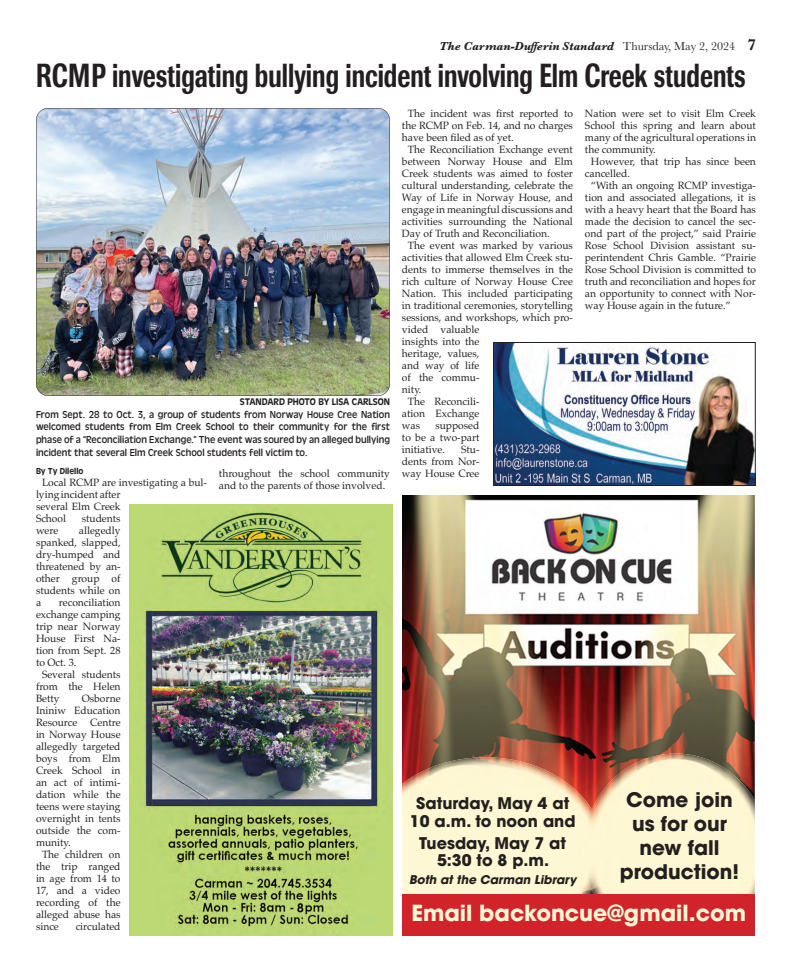
<style>
.page{position:relative;width:792px;height:972px;background:#fff}
.page>*{position:absolute;margin:0;border:0;box-sizing:border-box;transform-origin:0 0}
.t1{font:500 33px "Imago";color:#231f20;scale:.7 1}
.t2{font:700 22px "ITC Avant Garde Pro";color:#fef7d4}
.t3{font:700 20px/24px "ITC Avant Garde Pro";color:#231f20;text-align:center}
.t4{font:700 16px/17.6px "ITC Avant Garde Pro";color:#231f20;text-align:center}
.t5{font:italic 700 12px "Baskerville";color:#231f20}
.t6{font:italic 700 12px "ITC Avant Garde Pro";color:#231f20}
.t7{font:10.5px/12px "Palatino";color:#231f20;text-align:justify}
.t8{font:10.5px/12.6px "Antique Oli";color:#231f20;text-align:justify;scale:.95 1}
.t9{font:500 10px "Antique Oli";letter-spacing:-.005em;color:#231f20;scale:.95 1}
.t10{font:500 9px "Antique Oli";color:#231f20;scale:.95 1}
.s1{font-weight:400;font-style:normal}
.s2{font-style:normal;font-size:16px}
</style>
<div class="page">
<img style="left:402px;top:495px;width:353px;height:262px">
<img style="left:402px;top:757px;width:190px;height:138px">
<img style="left:592px;top:754px;width:163px;height:141px">
<img style="left:583px;top:809px;width:21px;height:80px">
<div style="left:402px;top:895px;width:353px;height:41px;background:#d1232a"></div>
<img style="left:130px;top:504px;width:262px;height:432px">
<img style="left:495px;top:344px;width:259px;height:140px">
<div style="left:493px;top:342px;width:263px;height:144px;border:1px solid #231f20"></div>
<img style="left:36px;top:108px;width:354px;height:288px">
<p class="t5" style="left:439px;top:42px;width:318px">The Carman-Dufferin Standard <span class="s1">Thursday, May 2, 2024</span> <span class="s2">7</span></p>
<h1 class="t1" style="left:36px;top:64px;width:1015px">RCMP investigating bullying incident involving Elm Creek students</h1>
<p class="t9" style="left:240px;top:398px;width:159px">STANDARD PHOTO BY LISA CARLSON</p>
<p class="t8" style="left:36px;top:409px;width:374px">From Sept. 28 to Oct. 3, a group of students from Norway House Cree Nation welcomed students from Elm Creek School to their community for the first phase of a “Reconciliation Exchange.” The event was soured by an alleged bullying incident that several Elm Creek School students fell victim to.</p>
<p class="t10" style="left:36px;top:468px;width:52px">By Ty Dilello</p>
<p class="t7" style="left:36px;top:478px;width:172px;text-align:left;text-indent:6px">Local RCMP are investigating a bul&shy;lying incident after<br>several Elm Creek<br>School</p>
<p class="t7" style="left:82px;top:514px;width:40px">students</p>
<p class="t7" style="left:36px;top:526px;width:86px;text-indent:43px">allegedly spanked, slapped, dry-humped and threatened by an&shy;other group of students while on a</p>
<p class="t7" style="left:36px;top:526px;width:24px">were</p>
<p class="t7" style="left:59px;top:598px;width:63px">reconciliation</p>
<p class="t7" style="left:36px;top:610px;width:86px">exchange camping</p>
<p class="t7" style="left:36px;top:622px;width:86px">trip near Norway</p>
<p class="t7" style="left:36px;top:634px;width:86px">House First Na-</p>
<p class="t7" style="left:36px;top:646px;width:86px">tion from Sept. 28</p>
<p class="t7" style="left:36px;top:658px;width:42px">to Oct. 3.</p>
<p class="t7" style="left:42px;top:670px;width:80px">Several students</p>
<p class="t7" style="left:36px;top:682px;width:86px">from the Helen</p>
<p class="t7" style="left:36px;top:694px;width:25px">Betty</p>
<p class="t7" style="left:82px;top:694px;width:40px">Osborne</p>
<p class="t7" style="left:36px;top:706px;width:86px">Ininiw Education</p>
<p class="t7" style="left:36px;top:718px;width:86px">Resource Centre</p>
<p class="t7" style="left:36px;top:730px;width:86px">in Norway House</p>
<p class="t7" style="left:36px;top:742px;width:86px">allegedly targeted</p>
<p class="t7" style="left:36px;top:754px;width:86px">boys from Elm</p>
<p class="t7" style="left:36px;top:766px;width:86px">Creek School in</p>
<p class="t7" style="left:36px;top:778px;width:86px">an act of intimi-</p>
<p class="t7" style="left:36px;top:790px;width:86px">dation while the</p>
<p class="t7" style="left:36px;top:802px;width:86px">teens were staying</p>
<p class="t7" style="left:36px;top:814px;width:86px">overnight in tents</p>
<p class="t7" style="left:36px;top:826px;width:86px">outside the com-</p>
<p class="t7" style="left:36px;top:838px;width:36px">munity.</p>
<p class="t7" style="left:42px;top:850px;width:80px">The children on</p>
<p class="t7" style="left:36px;top:862px;width:86px">the trip ranged</p>
<p class="t7" style="left:36px;top:874px;width:86px">in age from 14 to</p>
<p class="t7" style="left:36px;top:886px;width:86px">17, and a video</p>
<p class="t7" style="left:36px;top:898px;width:86px">recording of the</p>
<p class="t7" style="left:36px;top:910px;width:86px">alleged abuse has</p>
<p class="t7" style="left:36px;top:922px;width:24px">since</p>
<p class="t7" style="left:76px;top:922px;width:46px">circulated</p>
<p class="t7" style="left:219px;top:468px;width:173px">throughout the school community and to the parents of those involved.</p>
<p class="t7" style="left:408px;top:108px;width:167px">The incident was first reported to</p>
<p class="t7" style="left:402px;top:120px;width:172px">the RCMP on Feb. 14, and no charges</p>
<p class="t7" style="left:402px;top:132px;width:113px">have been filed as of yet.</p>
<p class="t7" style="left:408px;top:144px;width:166px">The Reconciliation Exchange event</p>
<p class="t7" style="left:402px;top:156px;width:172px">between Norway House and Elm</p>
<p class="t7" style="left:402px;top:168px;width:173px">Creek students was aimed to foster</p>
<p class="t7" style="left:402px;top:180px;width:172px">cultural understanding, celebrate the</p>
<p class="t7" style="left:402px;top:192px;width:173px">Way of Life in Norway House, and</p>
<p class="t7" style="left:402px;top:204px;width:172px">engage in meaningful discussions and</p>
<p class="t7" style="left:402px;top:216px;width:172px">activities surrounding the National</p>
<p class="t7" style="left:402px;top:228px;width:149px">Day of Truth and Reconciliation.</p>
<p class="t7" style="left:408px;top:240px;width:167px">The event was marked by various</p>
<p class="t7" style="left:402px;top:252px;width:172px">activities that allowed Elm Creek stu-</p>
<p class="t7" style="left:402px;top:264px;width:172px">dents to immerse themselves in the</p>
<p class="t7" style="left:402px;top:276px;width:172px">rich culture of Norway House Cree</p>
<p class="t7" style="left:402px;top:288px;width:172px">Nation. This included participating</p>
<p class="t7" style="left:402px;top:300px;width:172px">in traditional ceremonies, storytelling</p>
<p class="t7" style="left:402px;top:312px;width:172px">sessions, and workshops, which pro-</p>
<p class="t7" style="left:402px;top:324px;width:79px">vided valuable</p>
<p class="t7" style="left:402px;top:336px;width:79px">insights into the</p>
<p class="t7" style="left:402px;top:348px;width:79px">heritage, values,</p>
<p class="t7" style="left:402px;top:360px;width:79px">and way of life</p>
<p class="t7" style="left:402px;top:372px;width:79px">of the commu-</p>
<p class="t7" style="left:402px;top:384px;width:21px">nity.</p>
<p class="t7" style="left:408px;top:396px;width:73px">The Reconcili-</p>
<p class="t7" style="left:402px;top:408px;width:79px">ation Exchange</p>
<p class="t7" style="left:402px;top:420px;width:20px">was</p>
<p class="t7" style="left:402px;top:420px;width:79px;text-indent:33px">supposed to be a two-part initiative.</p>
<p class="t7" style="left:402px;top:444px;width:79px;text-indent:59px">Stu&shy;dents from Nor&shy;way House Cree</p>
<p class="t7" style="left:585px;top:108px;width:172px">Nation were set to visit Elm Creek</p>
<p class="t7" style="left:585px;top:120px;width:172px">School this spring and learn about</p>
<p class="t7" style="left:585px;top:132px;width:172px">many of the agricultural operations in</p>
<p class="t7" style="left:585px;top:144px;width:72px">the community.</p>
<p class="t7" style="left:591px;top:156px;width:166px">However, that trip has since been</p>
<p class="t7" style="left:585px;top:168px;width:46px">cancelled.</p>
<p class="t7" style="left:591px;top:180px;width:166px">“With an ongoing RCMP investiga-</p>
<p class="t7" style="left:585px;top:192px;width:172px">tion and associated allegations, it is</p>
<p class="t7" style="left:585px;top:204px;width:172px">with a heavy heart that the Board has</p>
<p class="t7" style="left:585px;top:216px;width:172px">made the decision to cancel the sec-</p>
<p class="t7" style="left:585px;top:228px;width:173px">ond part of the project,” said Prairie</p>
<p class="t7" style="left:585px;top:240px;width:172px">Rose School Division assistant su-</p>
<p class="t7" style="left:585px;top:252px;width:172px">perintendent Chris Gamble. “Prairie</p>
<p class="t7" style="left:585px;top:264px;width:172px">Rose School Division is committed to</p>
<p class="t7" style="left:585px;top:276px;width:173px">truth and reconciliation and hopes for</p>
<p class="t7" style="left:585px;top:288px;width:172px">an opportunity to connect with Nor-</p>
<p class="t7" style="left:585px;top:300px;width:147px">way House again in the future.”</p>
<h3 class="t4" style="left:410px;top:797px;width:167px">Saturday, May 4 at<br>10 a.m. to noon and</h3>
<h3 class="t4" style="left:419px;top:836px;width:148px">Tuesday, May 7 at<br>5:30 to 8 p.m.</h3>
<p class="t6" style="left:409px;top:875px;width:169px">Both at the Carman Library</p>
<h3 class="t3" style="left:620px;top:790px;width:121px">Come join us for our new fall production!</h3>
<h2 class="t2" style="left:411px;top:905px;width:336px">Email backoncue@gmail.com</h2>
</div>
